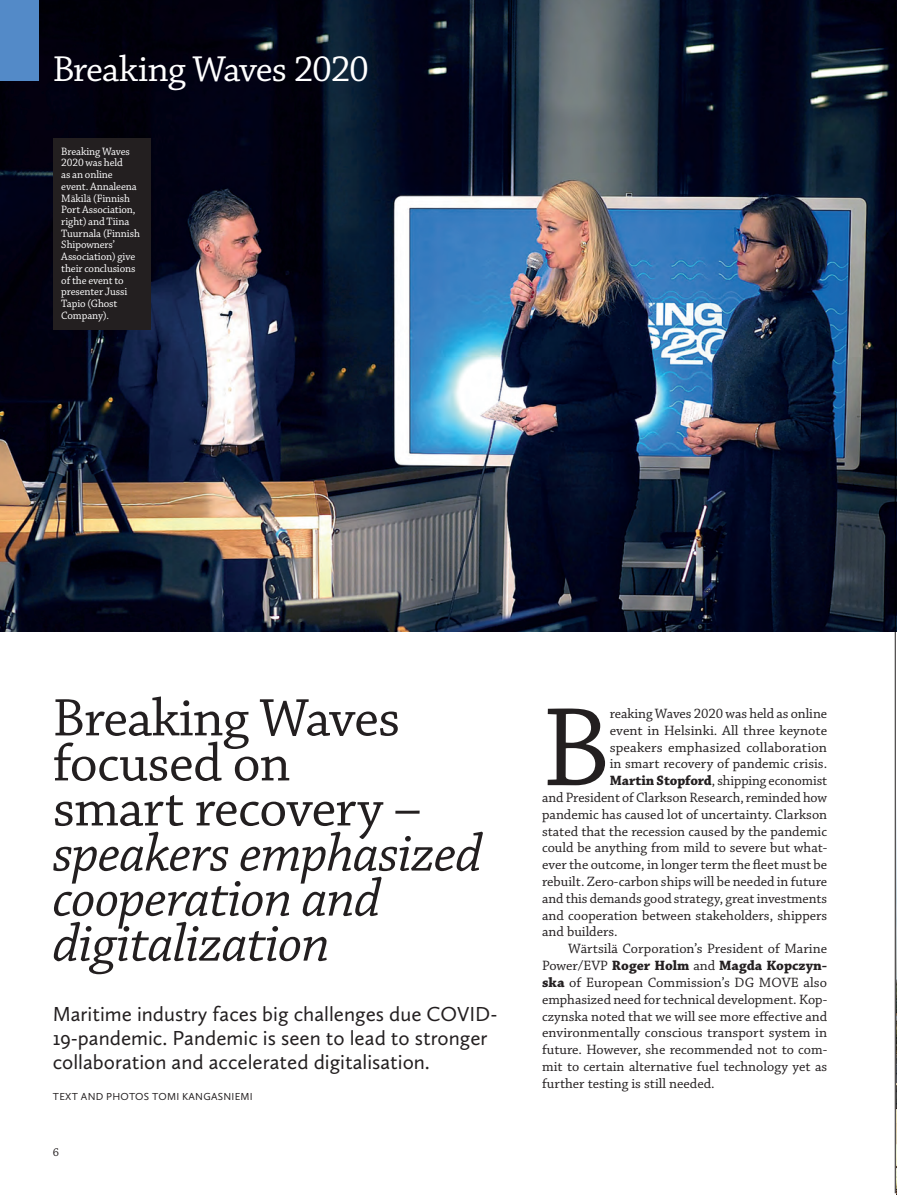
<style>
.page{position:relative;width:897px;height:1195px;background:#fff}
.page>*{position:absolute;margin:0;border:0;box-sizing:border-box;transform-origin:0 0}
.t1{font:117.6px "Chaparral Pro";color:#231f20}
.t2{font:italic 55.5px/45px "Chaparral Pro";letter-spacing:-.015em;color:#231f20}
.t3{font:55.5px/45px "Chaparral Pro";letter-spacing:-.015em;color:#231f20}
.t4{font:37.8px "Chaparral Pro";letter-spacing:-.03em;color:#fff}
.t5{font:21px/24px "Calluna Sans";color:#231f20}
.t6{font:14.25px "Chaparral Pro";color:#231f20}
.t7{font:700 14.25px "Chaparral Pro";color:#231f20}
.t8{font:12px "Chaparral Pro";color:#231f20}
.t9{font:11.25px/11.7px "Chaparral Pro";letter-spacing:-.01em;color:#fff}
.t10{font:10.5px "Calluna Sans";letter-spacing:.025em;color:#231f20}
.s1{font-weight:700}
.s2{font-weight:400}
</style>
<div class="page">
<img style="left:896px;top:809px;width:1px;height:382px">
<img style="left:0;top:0;width:896px;height:631px">
<div style="left:0;top:0;width:39px;height:81px;background:#538ac8"></div>
<hr style="left:894px;top:2px;width:1px;height:1190px;background:#231f20">
<div style="left:53px;top:138px;width:98px;height:191px;background:#231f20"></div>
<h3 class="t4" style="left:53px;top:48px;width:318px">Breaking Waves 2020</h3>
<p class="t9" style="left:61px;top:146px;width:80px">Breaking Waves<br>2020 was held<br>as an online event. Annaleena<br>Mäkilä (Finnish<br>Port Association, right) and Tiina<br>Tuurnala (Finnish<br>Shipowners’<br>Association) give their conclusions of the event to presenter Jussi<br>Tapio (Ghost<br>Company).</p>
<h2 class="t3" style="left:53px;top:697px;width:370px">Breaking Waves focused on smart recovery –</h2>
<h2 class="t2" style="left:53px;top:832px;width:431px">speakers emphasized cooperation and digitalization</h2>
<h3 class="t5" style="left:53px;top:1001px;width:446px">Maritime industry faces big challenges due COVID-<br>19-pandemic. Pandemic is seen to lead to stronger collaboration and accelerated digitalisation.</h3>
<p class="t10" style="left:53px;top:1089px;width:201px">TEXT AND PHOTOS TOMI KANGASNIEMI</p>
<p class="t8" style="left:53px;top:1144px;width:8px">6</p>
<h1 class="t1" style="left:542px;top:682px;width:69px">B</h1>
<p class="t6" style="left:609px;top:705px;width:219px">reaking Waves 2020 was held as online</p>
<p class="t6" style="left:609px;top:722px;width:219px">event in Helsinki. All three keynote</p>
<p class="t6" style="left:609px;top:739px;width:219px">speakers emphasized collaboration</p>
<p class="t6" style="left:609px;top:755px;width:219px">in smart recovery of pandemic crisis.</p>
<p class="t6" style="left:609px;top:772px;width:219px"><span class="s1">Martin Stopford</span>, shipping economist</p>
<p class="t6" style="left:542px;top:789px;width:286px">and President of Clarkson Research, reminded how</p>
<p class="t6" style="left:542px;top:806px;width:286px">pandemic has caused lot of uncertainty. Clarkson</p>
<p class="t6" style="left:542px;top:823px;width:286px">stated that the recession caused by the pandemic</p>
<p class="t6" style="left:542px;top:839px;width:286px">could be anything from mild to severe but what-</p>
<p class="t6" style="left:542px;top:856px;width:286px">ever the outcome, in longer term the fleet must be</p>
<p class="t6" style="left:542px;top:873px;width:286px">rebuilt. Zero-carbon ships will be needed in future</p>
<p class="t6" style="left:542px;top:890px;width:286px">and this demands good strategy, great investments</p>
<p class="t6" style="left:542px;top:907px;width:286px">and cooperation between stakeholders, shippers</p>
<p class="t6" style="left:542px;top:923px;width:77px">and builders.</p>
<p class="t6" style="left:568px;top:940px;width:260px">Wärtsilä Corporation’s President of Marine</p>
<p class="t7" style="left:542px;top:956px;width:286px"><span class="s2">Power/EVP</span> Roger Holm <span class="s2">and</span> Magda Kopczyn-</p>
<p class="t6" style="left:542px;top:974px;width:286px"><span class="s1">ska</span> of European Commission’s DG MOVE also</p>
<p class="t6" style="left:542px;top:991px;width:286px">emphasized need for technical development. Kop-</p>
<p class="t6" style="left:542px;top:1007px;width:286px">czynska noted that we will see more effective and</p>
<p class="t6" style="left:542px;top:1024px;width:286px">environmentally conscious transport system in</p>
<p class="t6" style="left:542px;top:1041px;width:286px">future. However, she recommended not to com-</p>
<p class="t6" style="left:542px;top:1058px;width:286px">mit to certain alternative fuel technology yet as</p>
<p class="t6" style="left:542px;top:1075px;width:174px">further testing is still needed.</p>
</div>
